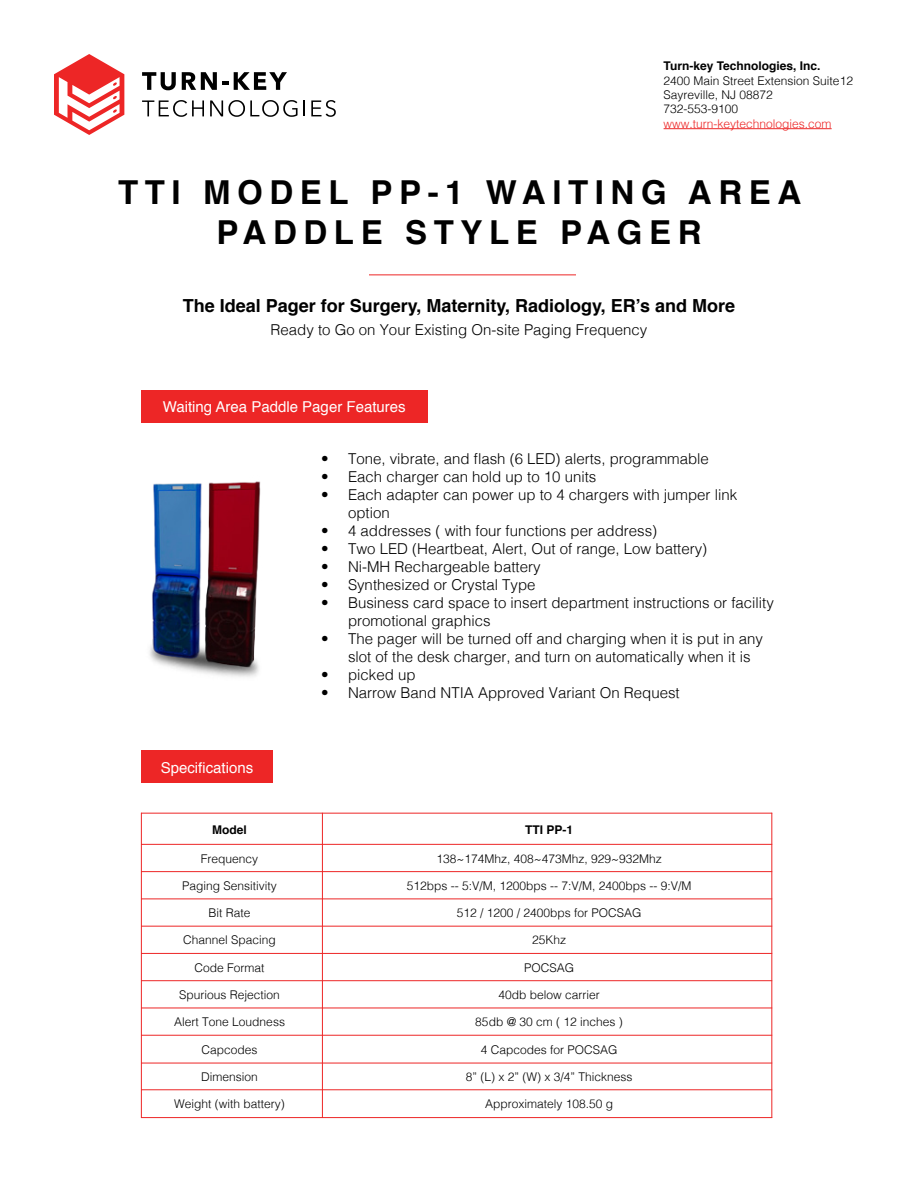
<style>
.page{position:relative;width:918px;height:1188px;background:#fff}
.page>*{position:absolute;margin:0;border:0;box-sizing:border-box;transform-origin:0 0}
.t1{font:700 33px/39.6px "Helvetica";letter-spacing:.2em;color:#000;text-align:center}
.t2{font:700 18px "Helvetica";color:#000}
.t3{font:300 15px/18px "Helvetica";color:#000}
.t4{font:15px "Helvetica";color:#fff}
.t5{font:300 12px/14.4px "Helvetica";color:#000}
.t6{font:700 12px "Helvetica";color:#000}
.t7{font:300 12px "Helvetica";color:#ed2626}
</style>
<div class="page">
<svg style="left:54px;top:54px;width:70px;height:81px"></svg>
<svg style="left:142px;top:72px;width:34px;height:18px"></svg>
<svg style="left:182px;top:72px;width:46px;height:18px"></svg>
<svg style="left:234px;top:72px;width:53px;height:18px"></svg>
<svg style="left:142px;top:100px;width:62px;height:17px"></svg>
<svg style="left:210px;top:100px;width:88px;height:17px"></svg>
<svg style="left:304px;top:100px;width:1px;height:16px"></svg>
<svg style="left:311px;top:100px;width:25px;height:17px"></svg>
<div style="left:141px;top:391px;width:287px;height:32px;background:#ed2626"></div>
<div style="left:141px;top:750px;width:132px;height:33px;background:#ed2626"></div>
<hr style="left:322px;top:813px;width:1px;height:305px;background:#ed2626">
<hr style="left:771px;top:813px;width:1px;height:305px;background:#ed2626">
<hr style="left:141px;top:813px;width:1px;height:305px;background:#ed2626">
<hr style="left:141px;top:844px;width:631px;height:1px;background:#ed2626">
<hr style="left:141px;top:813px;width:631px;height:1px;background:#ed2626">
<hr style="left:141px;top:871px;width:631px;height:1px;background:#ed2626">
<hr style="left:141px;top:899px;width:631px;height:1px;background:#ed2626">
<hr style="left:141px;top:926px;width:631px;height:1px;background:#ed2626">
<hr style="left:141px;top:953px;width:631px;height:1px;background:#ed2626">
<hr style="left:141px;top:1063px;width:631px;height:1px;background:#ed2626">
<hr style="left:141px;top:1117px;width:631px;height:1px;background:#ed2626">
<hr style="left:141px;top:980px;width:631px;height:1px;background:#ed2626">
<hr style="left:141px;top:1008px;width:631px;height:1px;background:#ed2626">
<hr style="left:141px;top:1035px;width:631px;height:1px;background:#ed2626">
<hr style="left:141px;top:1089px;width:631px;height:1px;background:#ed2626">
<img style="left:149px;top:481px;width:112px;height:196px">
<hr style="left:369px;top:274px;width:207px;height:1px;background:#ed2626">
<hr style="left:664px;top:128px;width:168px;height:1px;background:#ed2626">
<p class="t6" style="left:664px;top:56px;width:158px">Turn-key Technologies, Inc.</p>
<p class="t5" style="left:664px;top:72px;width:191px">2400 Main Street Extension Suite12<br>Sayreville, NJ 08872<br>732-553-9100</p>
<p class="t7" style="left:664px;top:113px;width:170px">www.turn-keytechnologies.com</p>
<h1 class="t1" style="left:118px;top:173px;width:685px">TTI MODEL PP-1 WAITING AREA<br>PADDLE STYLE PAGER</h1>
<p class="t2" style="left:183px;top:291px;width:554px">The Ideal Pager for Surgery, Maternity, Radiology, ER’s and More</p>
<p class="t3" style="left:271px;top:320px;width:378px">Ready to Go on Your Existing On-site Paging Frequency</p>
<p class="t4" style="left:163px;top:395px;width:244px">Waiting Area Paddle Pager Features</p>
<p class="t4" style="left:161px;top:756px;width:94px">Specifications</p>
<p class="t3" style="left:321px;top:448px;width:389px">• Tone, vibrate, and flash (6 LED) alerts, programmable</p>
<p class="t3" style="left:321px;top:466px;width:277px">• Each charger can hold up to 10 units</p>
<p class="t3" style="left:348px;top:484px;width:391px;text-indent:-27px">• Each adapter can power up to 4 chargers with jumper link option</p>
<p class="t3" style="left:321px;top:520px;width:338px">• 4 addresses ( with four functions per address)</p>
<p class="t3" style="left:321px;top:538px;width:388px">• Two LED (Heartbeat, Alert, Out of range, Low battery)</p>
<p class="t3" style="left:321px;top:556px;width:221px">• Ni-MH Rechargeable battery</p>
<p class="t3" style="left:321px;top:574px;width:216px">• Synthesized or Crystal Type</p>
<p class="t3" style="left:348px;top:592px;width:427px;text-indent:-27px">• Business card space to insert department instructions or facility promotional graphics</p>
<p class="t3" style="left:348px;top:628px;width:417px;text-indent:-27px">• The pager will be turned off and charging when it is put in any slot of the desk charger, and turn on automatically when it is</p>
<p class="t3" style="left:321px;top:664px;width:96px">• picked up</p>
<p class="t3" style="left:321px;top:682px;width:360px">• Narrow Band NTIA Approved Variant On Request</p>
<p class="t6" style="left:212px;top:820px;width:36px">Model</p>
<p class="t6" style="left:525px;top:820px;width:50px">TTI PP-1</p>
<p class="t5" style="left:201px;top:851px;width:59px">Frequency</p>
<p class="t5" style="left:437px;top:851px;width:227px">138~174Mhz, 408~473Mhz, 929~932Mhz</p>
<p class="t5" style="left:182px;top:877px;width:96px">Paging Sensitivity</p>
<p class="t5" style="left:407px;top:877px;width:286px">512bps -- 5:V/M, 1200bps -- 7:V/M, 2400bps -- 9:V/M</p>
<p class="t5" style="left:209px;top:905px;width:44px">Bit Rate</p>
<p class="t5" style="left:457px;top:905px;width:186px">512 / 1200 / 2400bps for POCSAG</p>
<p class="t5" style="left:183px;top:932px;width:94px">Channel Spacing</p>
<p class="t5" style="left:532px;top:932px;width:36px">25Khz</p>
<p class="t5" style="left:195px;top:960px;width:72px">Code Format</p>
<p class="t5" style="left:524px;top:960px;width:52px">POCSAG</p>
<p class="t5" style="left:179px;top:987px;width:102px">Spurious Rejection</p>
<p class="t5" style="left:498px;top:987px;width:103px">40db below carrier</p>
<p class="t5" style="left:174px;top:1014px;width:112px">Alert Tone Loudness</p>
<p class="t5" style="left:475px;top:1014px;width:149px">85db @ 30 cm ( 12 inches )</p>
<p class="t5" style="left:202px;top:1041px;width:58px">Capcodes</p>
<p class="t5" style="left:481px;top:1041px;width:138px">4 Capcodes for POCSAG</p>
<p class="t5" style="left:201px;top:1069px;width:58px">Dimension</p>
<p class="t5" style="left:466px;top:1069px;width:168px">8” (L) x 2” (W) x 3/4” Thickness</p>
<p class="t5" style="left:174px;top:1096px;width:112px">Weight (with battery)</p>
<p class="t5" style="left:485px;top:1096px;width:130px">Approximately 108.50 g</p>
</div>
